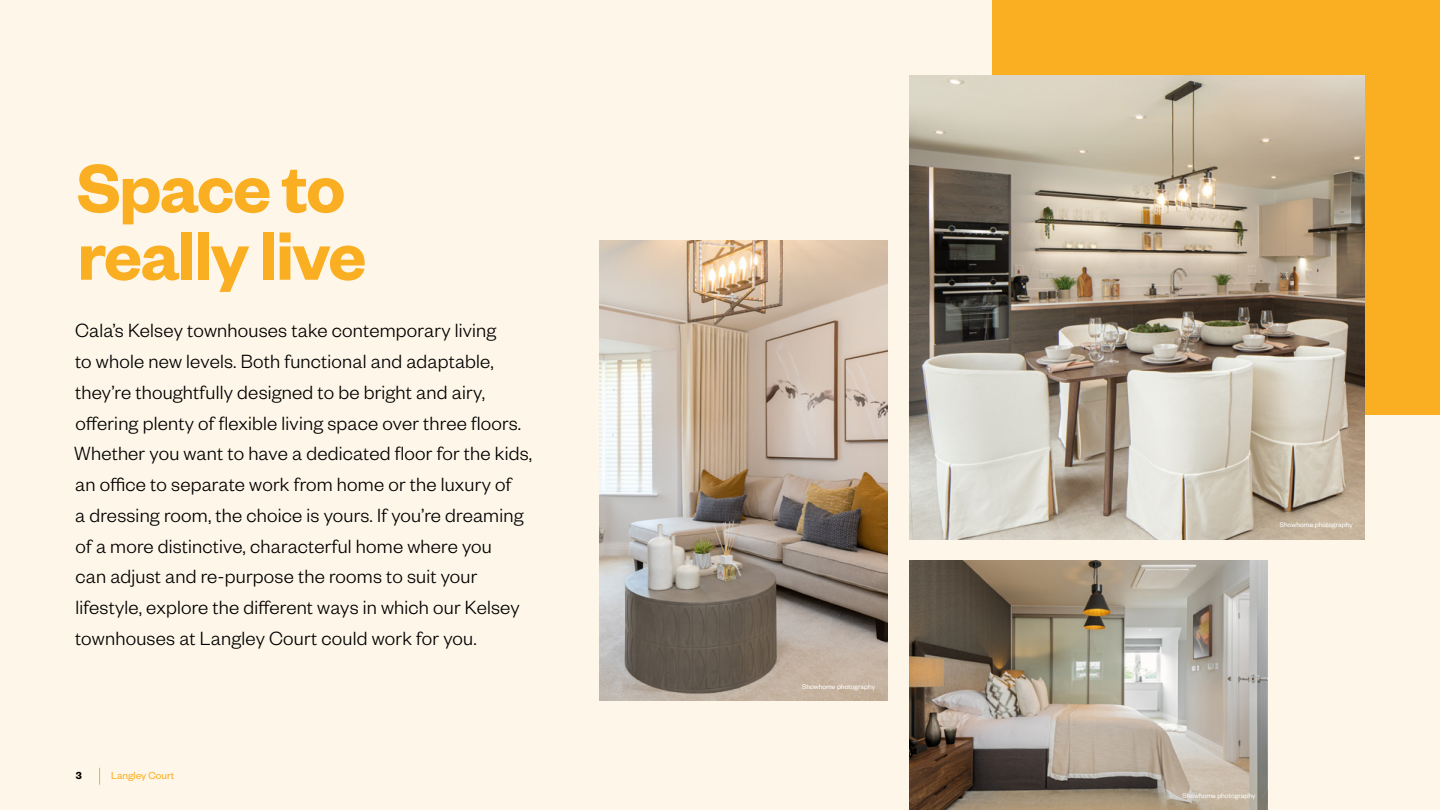
<style>
.page{position:relative;width:1440px;height:810px;background:#fef7e9}
.page>*{position:absolute;margin:0;border:0;box-sizing:border-box;transform-origin:0 0}
.t1{font:600 75px/67.5px "Founders Grotesk";letter-spacing:-.02em;color:#faaf23}
.t2{font:300 21px/30.8px "Founders Grotesk";letter-spacing:.01em;color:#000}
.t3{font:11.25px "Founders Grotesk";color:#faaf23}
.t4{font:600 11.25px "Founders Grotesk";color:#000}
.t5{font:7.5px "Founders Grotesk";color:#fff}
</style>
<div class="page">
<svg style="left:99px;top:768px;width:1px;height:17px"></svg>
<div style="left:992px;top:0;width:448px;height:414px;background:#faaf23"></div>
<img style="left:909px;top:561px;width:359px;height:249px">
<img style="left:599px;top:241px;width:288px;height:460px">
<img style="left:910px;top:75px;width:455px;height:464px">
<h1 class="t1" style="left:77px;top:151px;width:291px">Space to really live</h1>
<p class="t2" style="left:74px;top:314px;width:459px">Cala’s Kelsey townhouses take contemporary living<br>to whole new levels. Both functional and adaptable, they’re thoughtfully designed to be bright and airy, offering plenty of flexible living space over three floors.<br>Whether you want to have a dedicated floor for the kids, an office to separate work from home or the luxury of<br>a dressing room, the choice is yours. If you’re dreaming of a more distinctive, characterful home where you<br>can adjust and re-purpose the rooms to suit your lifestyle, explore the different ways in which our Kelsey townhouses at Langley Court could work for you.</p>
<p class="t4" style="left:76px;top:768px;width:8px">3</p>
<p class="t3" style="left:111px;top:769px;width:65px">Langley Court</p>
<p class="t5" style="left:802px;top:682px;width:75px">Showhome photography</p>
<p class="t5" style="left:1280px;top:520px;width:75px">Showhome photography</p>
<p class="t5" style="left:1183px;top:791px;width:75px">Showhome photography</p>
</div>
